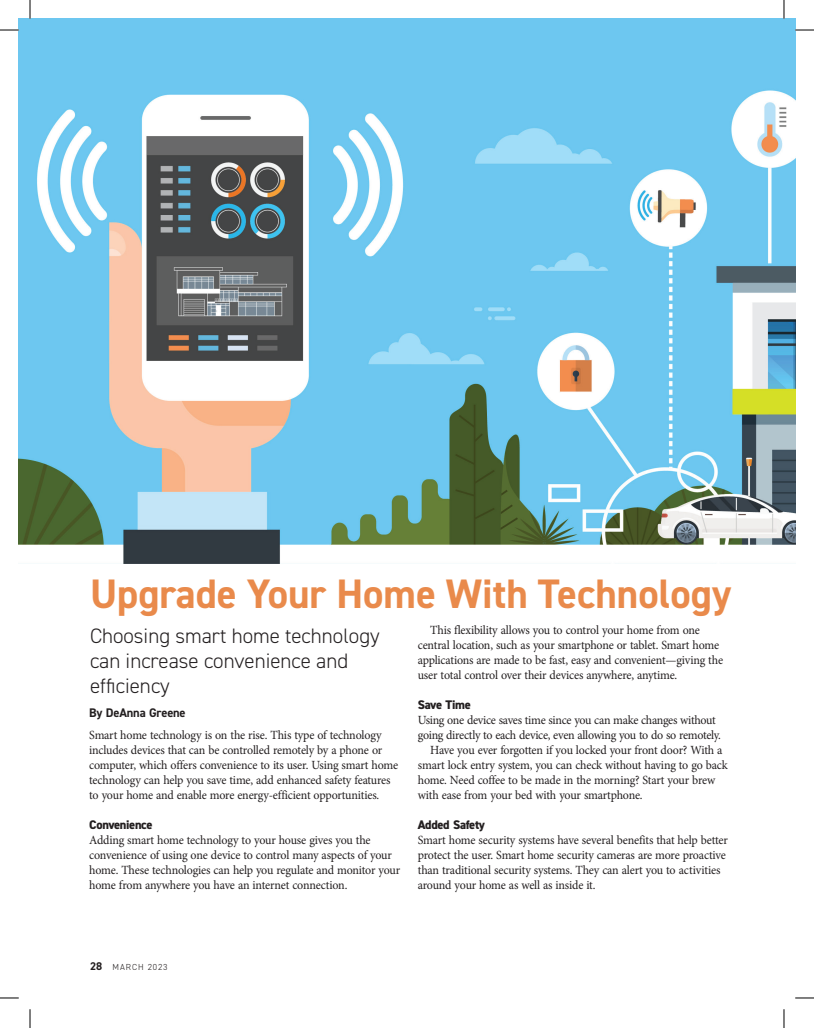
<style>
.page{position:relative;width:814px;height:1028px;background:#fff}
.page>*{position:absolute;margin:0;border:0;box-sizing:border-box;transform-origin:0 0}
.t1{font:700 41.25px "DIN2014";color:#e98a4b}
.t2{font:300 21px/25px "DIN2014";color:#231f20}
.t3{font:12.5px/15px "Minion Pro";letter-spacing:-.02em;color:#231f20;scale:.96 1}
.t4{font:800 12.5px "DIN2014";letter-spacing:-.025em;color:#231f20}
.t5{font:700 12.5px "DIN2014";letter-spacing:-.015em;color:#231f20}
.t6{font:300 8.75px "DIN2014";letter-spacing:.11em;color:#231f20}
.s1{font-weight:700;font-size:11.25px}
</style>
<div class="page">
<img style="left:19px;top:19px;width:776px;height:544px">
<svg style="left:0;top:29px;width:19px;height:2px"></svg>
<svg style="left:795px;top:29px;width:19px;height:2px"></svg>
<svg style="left:0;top:997px;width:19px;height:1px"></svg>
<svg style="left:795px;top:997px;width:19px;height:1px"></svg>
<svg style="left:29px;top:0;width:2px;height:19px"></svg>
<svg style="left:29px;top:1009px;width:2px;height:19px"></svg>
<svg style="left:783px;top:0;width:2px;height:19px"></svg>
<svg style="left:783px;top:1009px;width:2px;height:19px"></svg>
<h1 class="t1" style="left:90px;top:566px;width:643px">Upgrade Your Home With Technology</h1>
<h2 class="t2" style="left:90px;top:623px;width:291px">Choosing smart home technology can increase convenience and efficiency</h2>
<p class="t5" style="left:89px;top:704px;width:98px">By DeAnna Greene</p>
<p class="t3" style="left:89px;top:727px;width:323px">Smart home technology is on the rise. This type of technology includes devices that can be controlled remotely by a phone or computer, which offers convenience to its user. Using smart home technology can help you save time, add enhanced safety features to your home and enable more energy-efficient opportunities.</p>
<p class="t4" style="left:89px;top:816px;width:65px">Convenience</p>
<p class="t3" style="left:89px;top:832px;width:325px">Adding smart home technology to your house gives you the convenience of using one device to control many aspects of your home. These technologies can help you regulate and monitor your home from anywhere you have an internet connection.</p>
<p class="t3" style="left:418px;top:622px;width:319px;text-indent:13px">This flexibility allows you to control your home from one central location, such as your smartphone or tablet. Smart home applications are made to be fast, easy and convenient—giving the user total control over their devices anywhere, anytime.</p>
<p class="t4" style="left:418px;top:696px;width:54px">Save Time</p>
<p class="t3" style="left:418px;top:712px;width:312px">Using one device saves time since you can make changes without</p>
<p class="t3" style="left:418px;top:727px;width:317px">going directly to each device, even allowing you to do so remotely.</p>
<p class="t3" style="left:430px;top:742px;width:306px">Have you ever forgotten if you locked your front door? With a</p>
<p class="t3" style="left:418px;top:757px;width:324px">smart lock entry system, you can check without having to go back</p>
<p class="t3" style="left:418px;top:772px;width:311px">home. Need coffee to be made in the morning? Start your brew</p>
<p class="t3" style="left:418px;top:787px;width:236px">with ease from your bed with your smartphone.</p>
<p class="t4" style="left:418px;top:816px;width:69px">Added Safety</p>
<p class="t3" style="left:418px;top:832px;width:324px">Smart home security systems have several benefits that help better protect the user. Smart home security cameras are more proactive than traditional security systems. They can alert you to activities around your home as well as inside it.</p>
<p class="t6" style="left:90px;top:962px;width:79px"><span class="s1">28</span> MARCH 2023</p>
</div>
